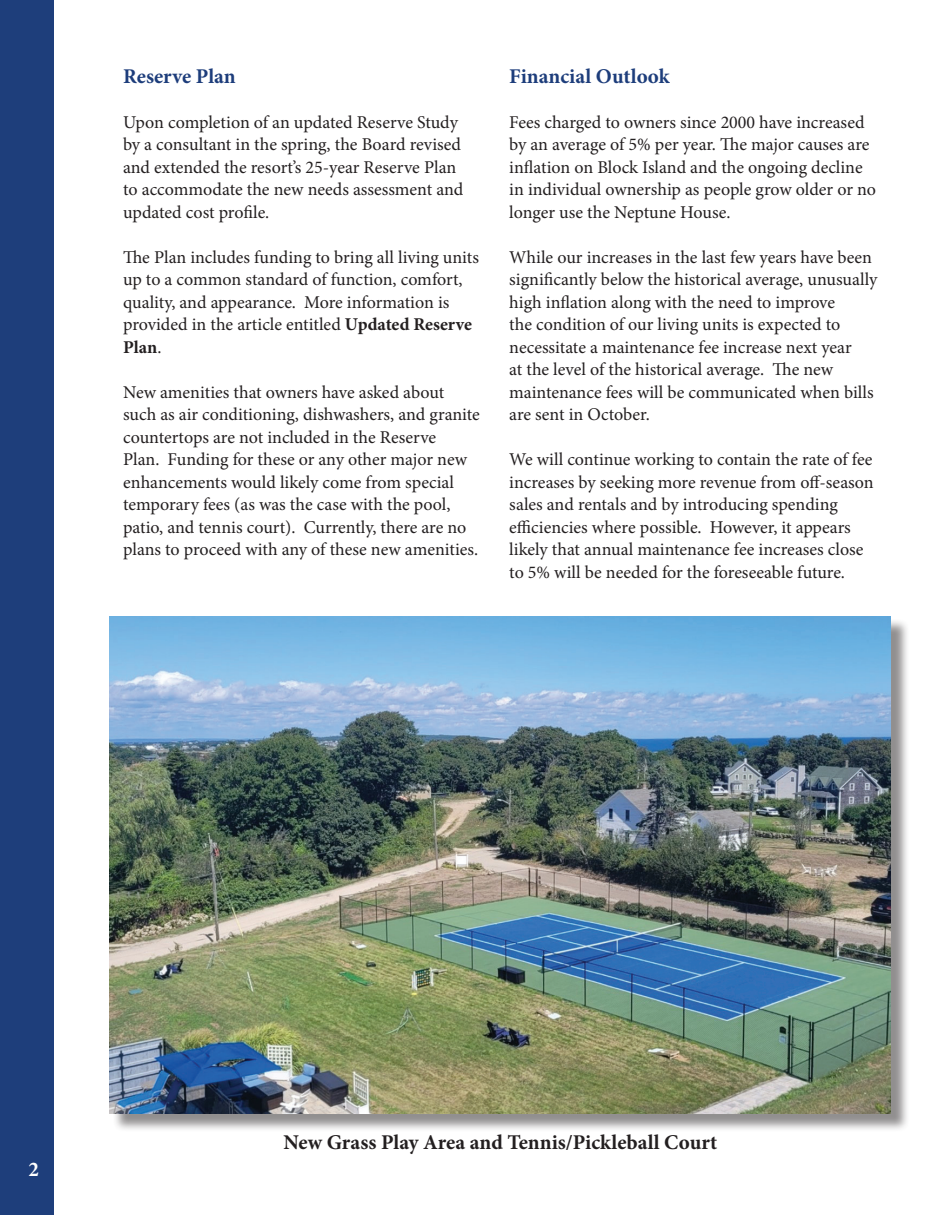
<style>
.page{position:relative;width:945px;height:1215px;background:#fff}
.page>*{position:absolute;margin:0;border:0;box-sizing:border-box;transform-origin:0 0}
.t1{font:700 21px "Minion Pro";color:#231f20}
.t2{font:700 21px "Minion Pro";color:#1d3d7b}
.t3{font:700 21px "Minion Pro";color:#fff}
.t4{font:18px/22.5px "Minion Pro";letter-spacing:-.005em;color:#231f20}
.s1{font-weight:700}
</style>
<div class="page">
<div style="left:0;top:0;width:54px;height:1215px;background:#1e3e7b"></div>
<div style="left:112px;top:618px;width:797px;height:514px;background:#231f20;opacity:.5"></div>
<img style="left:110px;top:616px;width:781px;height:497px">
<p class="t2" style="left:123px;top:61px;width:114px">Reserve Plan</p>
<p class="t4" style="left:123px;top:111px;width:342px">Upon completion of an updated Reserve Study by a consultant in the spring, the Board revised and extended the resort’s 25-year Reserve Plan to accommodate the new needs assessment and updated cost profile.</p>
<p class="t4" style="left:123px;top:246px;width:357px">The Plan includes funding to bring all living units up to a common standard of function, comfort, quality, and appearance. More information is provided in the article entitled <span class="s1">Updated Reserve Plan</span>.</p>
<p class="t4" style="left:123px;top:381px;width:358px">New amenities that owners have asked about such as air conditioning, dishwashers, and granite countertops are not included in the Reserve<br>Plan. Funding for these or any other major new enhancements would likely come from special temporary fees (as was the case with the pool, patio, and tennis court). Currently, there are no plans to proceed with any of these new amenities.</p>
<p class="t2" style="left:509px;top:61px;width:162px">Financial Outlook</p>
<p class="t4" style="left:509px;top:111px;width:368px">Fees charged to owners since 2000 have increased by an average of 5% per year. The major causes are inflation on Block Island and the ongoing decline in individual ownership as people grow older or no longer use the Neptune House.</p>
<p class="t4" style="left:509px;top:246px;width:370px">While our increases in the last few years have been significantly below the historical average, unusually high inflation along with the need to improve<br>the condition of our living units is expected to necessitate a maintenance fee increase next year<br>at the level of the historical average. The new maintenance fees will be communicated when bills are sent in October.</p>
<p class="t4" style="left:509px;top:448px;width:366px">We will continue working to contain the rate of fee increases by seeking more revenue from off-season sales and rentals and by introducing spending efficiencies where possible. However, it appears likely that annual maintenance fee increases close to 5% will be needed for the foreseeable future.</p>
<p class="t3" style="left:28px;top:1155px;width:12px">2</p>
<p class="t1" style="left:283px;top:1128px;width:435px">New Grass Play Area and Tennis/Pickleball Court</p>
</div>
